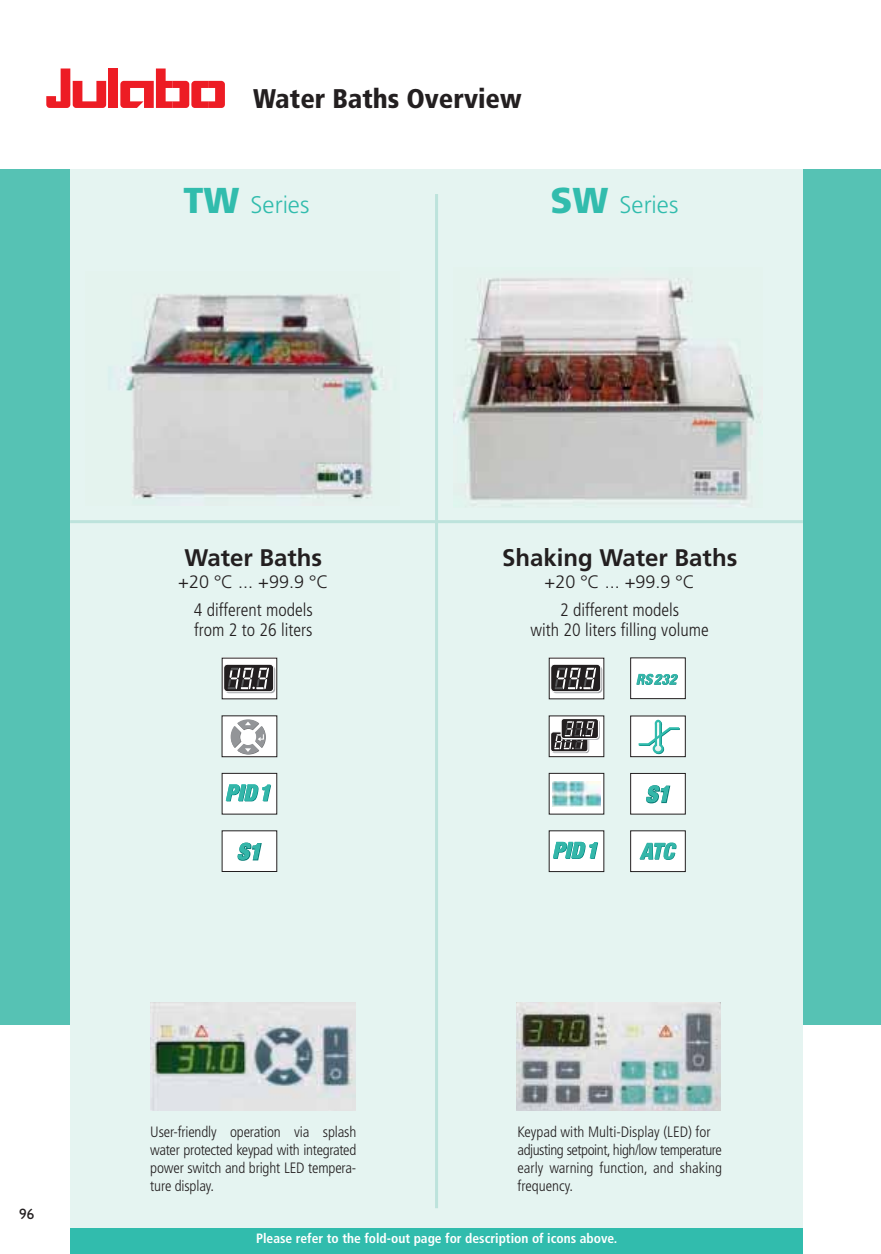
<style>
.page{position:relative;width:881px;height:1254px;background:#fff}
.page>*{position:absolute;margin:0;border:0;box-sizing:border-box;transform-origin:0 0}
.t1{font:900 condensed 27px "Frutiger LT Std";color:#231f20}
.t2{font:700 24px "Frutiger LT Std";color:#231f20}
.t3{font:300 24px "Frutiger LT Std";color:#31bcad}
.t4{font:300 condensed 18px/19.5px "Frutiger LT Std";color:#231f20}
.t5{font:300 18px "Frutiger LT Std";color:#231f20}
.t6{font:300 condensed 15px/18px "Frutiger LT Std";letter-spacing:-.01em;color:#231f20;text-align:justify}
.t7{font:15px "Humanist 521 BT";color:#231f20}
.t8{font:700 condensed 13.5px "Frutiger LT Std";color:#fff}
.s1{font-weight:900;font-size:36px}
</style>
<div class="page">
<svg style="left:46px;top:69px;width:60px;height:39px"></svg>
<div style="left:108px;top:69px;width:10px;height:39px;background:#ed1c24"></div>
<svg style="left:120px;top:69px;width:105px;height:39px"></svg>
<div style="left:0;top:169px;width:880px;height:856px;background:#56c2b4"></div>
<div style="left:70px;top:169px;width:732px;height:1085px;background:#e5f4f1"></div>
<hr style="left:70px;top:520px;width:732px;height:3px;background:#bde3dc">
<hr style="left:435px;top:194px;width:3px;height:1014px;background:#bde3dc">
<div style="left:222px;top:658px;width:54px;height:41px;background:#fff"></div>
<svg style="left:225px;top:666px;width:50px;height:27px"></svg>
<div style="left:224px;top:664px;width:50px;height:28px;background:linear-gradient(to right,#231f20,#231f20);border-radius:4px"></div>
<div style="left:223px;top:664px;width:51px;height:28px;border:1px solid #fff;border-radius:4px"></div>
<svg style="left:227px;top:668px;width:42px;height:21px"></svg>
<div style="left:549px;top:658px;width:54px;height:41px;background:#fff"></div>
<svg style="left:552px;top:666px;width:50px;height:27px"></svg>
<div style="left:550px;top:664px;width:50px;height:28px;background:linear-gradient(to right,#231f20,#231f20);border-radius:4px"></div>
<div style="left:550px;top:664px;width:51px;height:28px;border:1px solid #fff;border-radius:4px"></div>
<svg style="left:554px;top:668px;width:42px;height:21px"></svg>
<div style="left:222px;top:716px;width:55px;height:41px;background:#fff"></div>
<svg style="left:231px;top:719px;width:35px;height:36px"></svg>
<div style="left:222px;top:716px;width:55px;height:41px;border:1px solid #231f20"></div>
<div style="left:222px;top:773px;width:55px;height:41px;background:#fff"></div>
<svg style="left:226px;top:784px;width:45px;height:17px"></svg>
<div style="left:222px;top:773px;width:55px;height:41px;border:1px solid #231f20"></div>
<div style="left:549px;top:831px;width:55px;height:41px;background:#fff"></div>
<svg style="left:553px;top:842px;width:45px;height:17px"></svg>
<div style="left:549px;top:831px;width:55px;height:41px;border:1px solid #231f20"></div>
<div style="left:222px;top:831px;width:55px;height:41px;background:#fff"></div>
<svg style="left:237px;top:842px;width:25px;height:19px"></svg>
<div style="left:222px;top:831px;width:55px;height:41px;border:1px solid #231f20"></div>
<div style="left:630px;top:773px;width:55px;height:41px;background:#fff"></div>
<svg style="left:646px;top:785px;width:25px;height:19px"></svg>
<div style="left:630px;top:773px;width:55px;height:41px;border:1px solid #231f20"></div>
<div style="left:630px;top:658px;width:55px;height:41px;background:#fff"></div>
<div style="left:630px;top:658px;width:55px;height:41px;border:1px solid #231f20"></div>
<svg style="left:636px;top:674px;width:42px;height:11px"></svg>
<div style="left:549px;top:716px;width:55px;height:41px;background:#fff"></div>
<div style="left:549px;top:716px;width:55px;height:41px;border:1px solid #231f20"></div>
<div style="left:551px;top:733px;width:38px;height:20px;background:#c0c1c3;border-radius:3px"></div>
<svg style="left:550px;top:732px;width:38px;height:20px"></svg>
<div style="left:550px;top:731px;width:38px;height:21px;border:1px solid #fff;border-radius:3px"></div>
<div style="left:561px;top:719px;width:37px;height:20px;background:#231f20;border-radius:3px"></div>
<div style="left:560px;top:718px;width:39px;height:21px;border:1px solid #fff;border-radius:3px"></div>
<svg style="left:554px;top:721px;width:40px;height:28px"></svg>
<div style="left:630px;top:716px;width:55px;height:41px;background:#fff"></div>
<div style="left:630px;top:716px;width:55px;height:41px;border:1px solid #231f20"></div>
<svg style="left:638px;top:719px;width:42px;height:36px"></svg>
<div style="left:549px;top:773px;width:55px;height:41px;background:#fff"></div>
<img style="left:552px;top:781px;width:48px;height:25px">
<div style="left:549px;top:773px;width:55px;height:41px;border:1px solid #231f20"></div>
<div style="left:70px;top:1228px;width:732px;height:26px;background:#31bcad"></div>
<img style="left:150px;top:1003px;width:205px;height:108px">
<img style="left:109px;top:294px;width:275px;height:205px">
<img style="left:453px;top:278px;width:308px;height:229px">
<img style="left:516px;top:1003px;width:204px;height:108px">
<div style="left:630px;top:831px;width:55px;height:41px;background:#fff"></div>
<svg style="left:639px;top:842px;width:38px;height:18px"></svg>
<div style="left:630px;top:831px;width:55px;height:41px;border:1px solid #231f20"></div>
<h1 class="t1" style="left:253px;top:87px;width:270px">Water Baths Overview</h1>
<h2 class="t3" style="left:183px;top:194px;width:127px"><span class="s1">TW</span> Series</h2>
<h2 class="t3" style="left:550px;top:194px;width:129px"><span class="s1">SW</span> Series</h2>
<h2 class="t2" style="left:184px;top:547px;width:139px">Water Baths</h2>
<p class="t5" style="left:178px;top:574px;width:152px">+20 °C ... +99.9 °C</p>
<p class="t4" style="left:194px;top:601px;width:120px">4 different models from 2 to 26 liters</p>
<h2 class="t2" style="left:502px;top:547px;width:237px">Shaking Water Baths</h2>
<p class="t5" style="left:544px;top:574px;width:152px">+20 °C ... +99.9 °C</p>
<p class="t4" style="left:530px;top:601px;width:180px;text-align:center">2 different models<br>with 20 liters filling volume</p>
<p class="t7" style="left:19px;top:1209px;width:17px">96</p>
<p class="t6" style="left:150px;top:1124px;width:207px">User-friendly operation via splash water protected keypad with integrated power switch and bright LED tempera&shy;ture display.</p>
<p class="t6" style="left:517px;top:1124px;width:206px;text-align:left">Keypad with Multi-Display (LED) for adjusting setpoint, high/low temperature early warning function, and shaking frequency.</p>
<p class="t8" style="left:256px;top:1232px;width:363px">Please refer to the fold-out page for description of icons above.</p>
</div>
